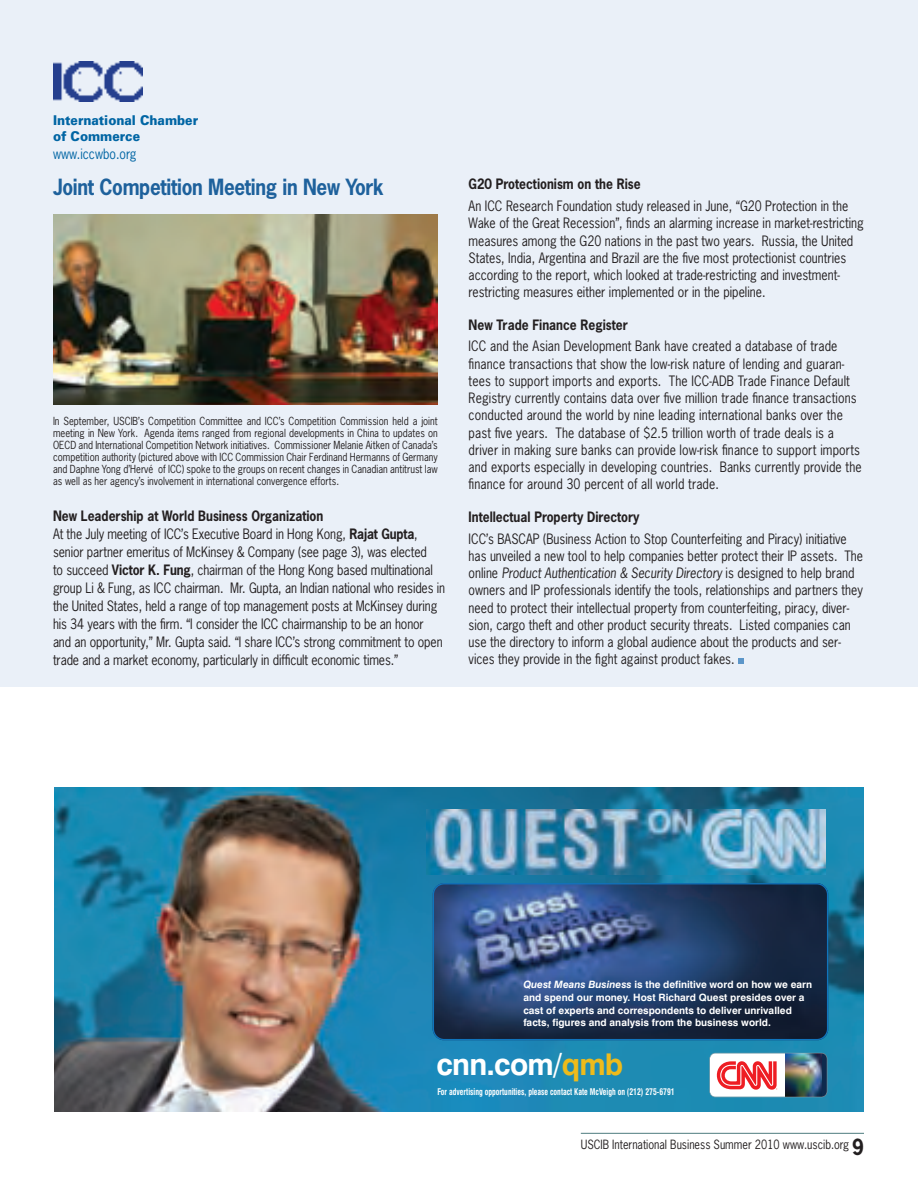
<style>
.page{position:relative;width:918px;height:1188px;background:#fff}
.page>*{position:absolute;margin:0;border:0;box-sizing:border-box;transform-origin:0 0}
.t1{font:700 30px "Swiss 721 BT";letter-spacing:-.025em;color:#fff}
.t2{font:700 21px "News Gothic";letter-spacing:-.015em;color:#1e619c;scale:.9 1}
.t3{font:13.5px/17.2px "News Gothic";color:#231f20;scale:.9 1}
.t4{font:700 13.5px "News Gothic";color:#231f20;scale:.9 1}
.t5{font:italic 13.5px "News Gothic Std";color:#231f20;scale:.9 1}
.t6{font:900 13.5px/16.5px "Univers";color:#0065a4;scale:.9 1}
.t7{font:13.5px "News Gothic";color:#0065a4;scale:.9 1}
.t8{font:12px "News Gothic";color:#231f20;scale:.9 1}
.t9{font:10.5px/12px "News Gothic";color:#231f20;text-align:justify;scale:.9 1}
.t10{font:700 10.2px/12.9px "Swiss 721 BT";color:#fff}
.t11{font:700 condensed 9px "Swiss 721 BT";color:#fff;scale:.85 1}
.s1{font-weight:700}
.s2{font-family:"News Gothic";font-style:normal}
.s3{font-style:italic}
.s4{color:#eebb1b}
.s5{font-weight:700;font-size:21px}
</style>
<div class="page">
<div style="left:0;top:0;width:918px;height:686px;background:#eaf0f8"></div>
<hr style="left:581px;top:1133px;width:283px;height:1px;background:#618a8d">
<img style="left:54px;top:788px;width:810px;height:324px">
<img style="left:427px;top:809px;width:398px;height:65px">
<svg style="left:433px;top:883px;width:395px;height:157px;background:#29436c"></svg>
<img style="left:709px;top:1053px;width:118px;height:44px">
<img style="left:53px;top:62px;width:90px;height:39px">
<svg style="left:738px;top:658px;width:6px;height:6px"></svg>
<img style="left:53px;top:214px;width:385px;height:191px">
<p class="t6" style="left:53px;top:111px;width:163px">International Chamber of Commerce</p>
<p class="t7" style="left:53px;top:146px;width:94px">www.iccwbo.org</p>
<h2 class="t2" style="left:53px;top:173px;width:369px">Joint Competition Meeting in New York</h2>
<p class="t9" style="left:53px;top:414px;width:429px">In September, USCIB’s Competition Committee and ICC’s Competition Commission held a joint meeting in New York. Agenda items ranged from regional developments in China to updates on OECD and International Competition Network initiatives. Commissioner Melanie Aitken of Canada’s competition authority (pictured above with ICC Commission Chair Ferdinand Hermanns of Germany and Daphne Yong d’Hervé of ICC) spoke to the groups on recent changes in Canadian antitrust law as well as her agency’s involvement in international convergence efforts.</p>
<p class="t3" style="left:53px;top:506px;width:437px;line-height:18px"><span class="s1">New Leadership at World Business Organization<br></span>At the July meeting of ICC’s Executive Board in Hong Kong, <span class="s1">Rajat Gupta</span>, senior partner emeritus of McKinsey &amp; Company (see page 3), was elected<br>to succeed <span class="s1">Victor K. Fung</span>, chairman of the Hong Kong based multinational group Li &amp; Fung, as ICC chairman. Mr. Gupta, an Indian national who resides in the United States, held a range of top management posts at McKinsey during his 34 years with the firm. “I consider the ICC chairmanship to be an honor and an opportunity,” Mr. Gupta said. “I share ICC’s strong commitment to open trade and a market economy, particularly in difficult economic times.”</p>
<p class="t4" style="left:469px;top:175px;width:193px">G20 Protectionism on the Rise</p>
<p class="t3" style="left:469px;top:197px;width:441px">An ICC Research Foundation study released in June, “G20 Protection in the Wake of the Great Recession”, finds an alarming increase in market-restricting measures among the G20 nations in the past two years. Russia, the United States, India, Argentina and Brazil are the five most protectionist countries according to the report, which looked at trade-restricting and investment&shy;restricting measures either implemented or in the pipeline.</p>
<p class="t4" style="left:469px;top:316px;width:178px">New Trade Finance Register</p>
<p class="t3" style="left:469px;top:337px;width:438px">ICC and the Asian Development Bank have created a database of trade finance transactions that show the low-risk nature of lending and guaran&shy;tees to support imports and exports. The ICC-ADB Trade Finance Default Registry currently contains data over five million trade finance transactions conducted around the world by nine leading international banks over the past five years. The database of $2.5 trillion worth of trade deals is a driver in making sure banks can provide low-risk finance to support imports and exports especially in developing countries. Banks currently provide the finance for around 30 percent of all world trade.</p>
<p class="t4" style="left:469px;top:508px;width:191px">Intellectual Property Directory</p>
<p class="t3" style="left:469px;top:530px;width:440px">ICC’s BASCAP (Business Action to Stop Counterfeiting and Piracy) initiative has unveiled a new tool to help companies better protect their IP assets. The</p>
<p class="t5" style="left:469px;top:564px;width:430px"><span class="s2">online</span> Product Authentication &amp; Security Directory <span class="s2">is designed to help brand</span></p>
<p class="t3" style="left:469px;top:581px;width:440px">owners and IP professionals identify the tools, relationships and partners they need to protect their intellectual property from counterfeiting, piracy, diver&shy;sion, cargo theft and other product security threats. Listed companies can use the directory to inform a global audience about the products and ser&shy;vices they provide in the fight against product fakes.</p>
<p class="t10" style="left:523px;top:978px;width:290px"><span class="s3">Quest Means Business</span> is the definitive word on how we earn and spend our money. Host Richard Quest presides over a cast of experts and correspondents to deliver unrivalled facts, figures and analysis from the business world.</p>
<h1 class="t1" style="left:436px;top:1046px;width:188px">cnn.com/<span class="s4">qmb</span></h1>
<p class="t11" style="left:437px;top:1086px;width:281px">For advertising opportunities, please contact Kate McVeigh on (212) 275-6791</p>
<p class="t8" style="left:581px;top:1137px;width:316px">USCIB International Business Summer 2010 www.uscib.org <span class="s5">9</span></p>
</div>
